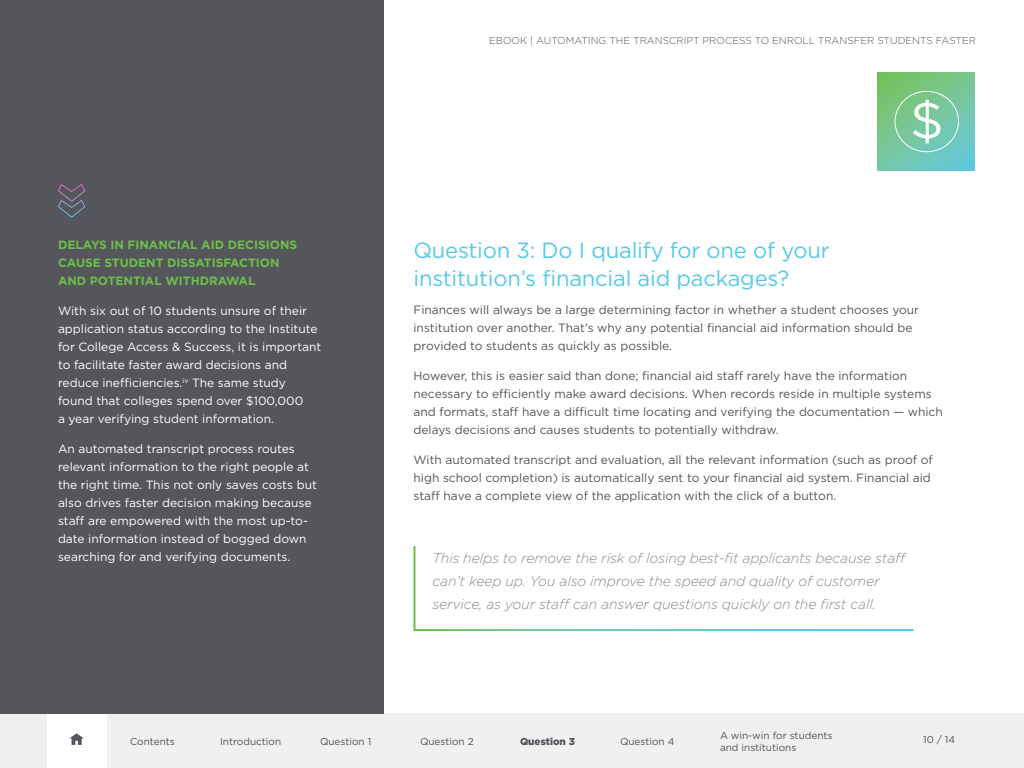
<style>
.page{position:relative;width:1024px;height:768px;background:#fff}
.page>*{position:absolute;margin:0;border:0;box-sizing:border-box;transform-origin:0 0}
.t1{font:22px/28px "Gotham";letter-spacing:-.01em;color:#58c9e8}
.t2{font:italic 300 14px/23px "Gotham";letter-spacing:-.01em;color:#878a8e}
.t3{font:12px/18px "Gotham";color:#52555b}
.t4{font:12px/18px "Gotham";color:#fff}
.t5{font:700 12px/18px "Gotham";color:#6ebe4a}
.t6{font:10px/12px "Gotham";color:#52555b}
.t7{font:300 10px "Gotham HTF";color:#54565b}
.t8{font:900 10px "Gotham";color:#52555b}
.t9{font:10px "Gotham HTF";color:#52555b}
</style>
<div class="page">
<div style="left:0;top:713px;width:1024px;height:55px;background:#f1efef"></div>
<div style="left:47px;top:713px;width:59px;height:55px;background:#fff"></div>
<svg style="left:69px;top:733px;width:15px;height:12px"></svg>
<div style="left:0;top:0;width:384px;height:714px;background:#54565b"></div>
<svg style="left:58px;top:184px;width:28px;height:34px"></svg>
<svg style="left:877px;top:73px;width:98px;height:97px;background:#75c79d"></svg>
<svg style="left:413px;top:546px;width:501px;height:85px"></svg>
<div style="left:895px;top:91px;width:64px;height:61px;border:1px solid #fff;border-radius:50%"></div>
<svg style="left:913px;top:100px;width:27px;height:43px"></svg>
<p class="t5" style="left:58px;top:236px;width:241px">DELAYS IN FINANCIAL AID DECISIONS<br>CAUSE STUDENT DISSATISFACTION<br>AND POTENTIAL WITHDRAWAL</p>
<p class="t4" style="left:58px;top:302px;width:265px">With six out of 10 students unsure of their application status according to the Institute for College Access &amp; Success, it is important to facilitate faster award decisions and reduce inefficiencies.<sup>iv</sup> The same study found that colleges spend over $100,000<br>a year verifying student information.</p>
<p class="t4" style="left:58px;top:440px;width:260px">An automated transcript process routes relevant information to the right people at the right time. This not only saves costs but also drives faster decision making because staff are empowered with the most up-to&shy;date information instead of bogged down searching for and verifying documents.</p>
<p class="t7" style="left:489px;top:35px;width:488px">EBOOK | AUTOMATING THE TRANSCRIPT PROCESS TO ENROLL TRANSFER STUDENTS FASTER</p>
<h1 class="t1" style="left:414px;top:235px;width:418px">Question 3: Do I qualify for one of your institution’s financial aid packages?</h1>
<p class="t3" style="left:414px;top:300px;width:507px">Finances will always be a large determining factor in whether a student chooses your institution over another. That’s why any potential financial aid information should be provided to students as quickly as possible.</p>
<p class="t3" style="left:414px;top:366px;width:531px">However, this is easier said than done; financial aid staff rarely have the information necessary to efficiently make award decisions. When records reside in multiple systems and formats, staff have a difficult time locating and verifying the documentation — which delays decisions and causes students to potentially withdraw.</p>
<p class="t3" style="left:414px;top:450px;width:521px">With automated transcript and evaluation, all the relevant information (such as proof of high school completion) is automatically sent to your financial aid system. Financial aid staff have a complete view of the application with the click of a button.</p>
<p class="t2" style="left:432px;top:546px;width:476px">This helps to remove the risk of losing best-fit applicants because staff can’t keep up. You also improve the speed and quality of customer service, as your staff can answer questions quickly on the first call.</p>
<p class="t6" style="left:130px;top:735px;width:46px">Contents</p>
<p class="t6" style="left:220px;top:735px;width:63px">Introduction</p>
<p class="t6" style="left:320px;top:735px;width:53px">Question 1</p>
<p class="t6" style="left:420px;top:735px;width:55px">Question 2</p>
<p class="t8" style="left:520px;top:734px;width:56px">Question 3</p>
<p class="t6" style="left:620px;top:735px;width:56px">Question 4</p>
<p class="t6" style="left:720px;top:729px;width:114px">A win-win for students and institutions</p>
<p class="t9" style="left:923px;top:734px;width:34px">10 / 14</p>
</div>
